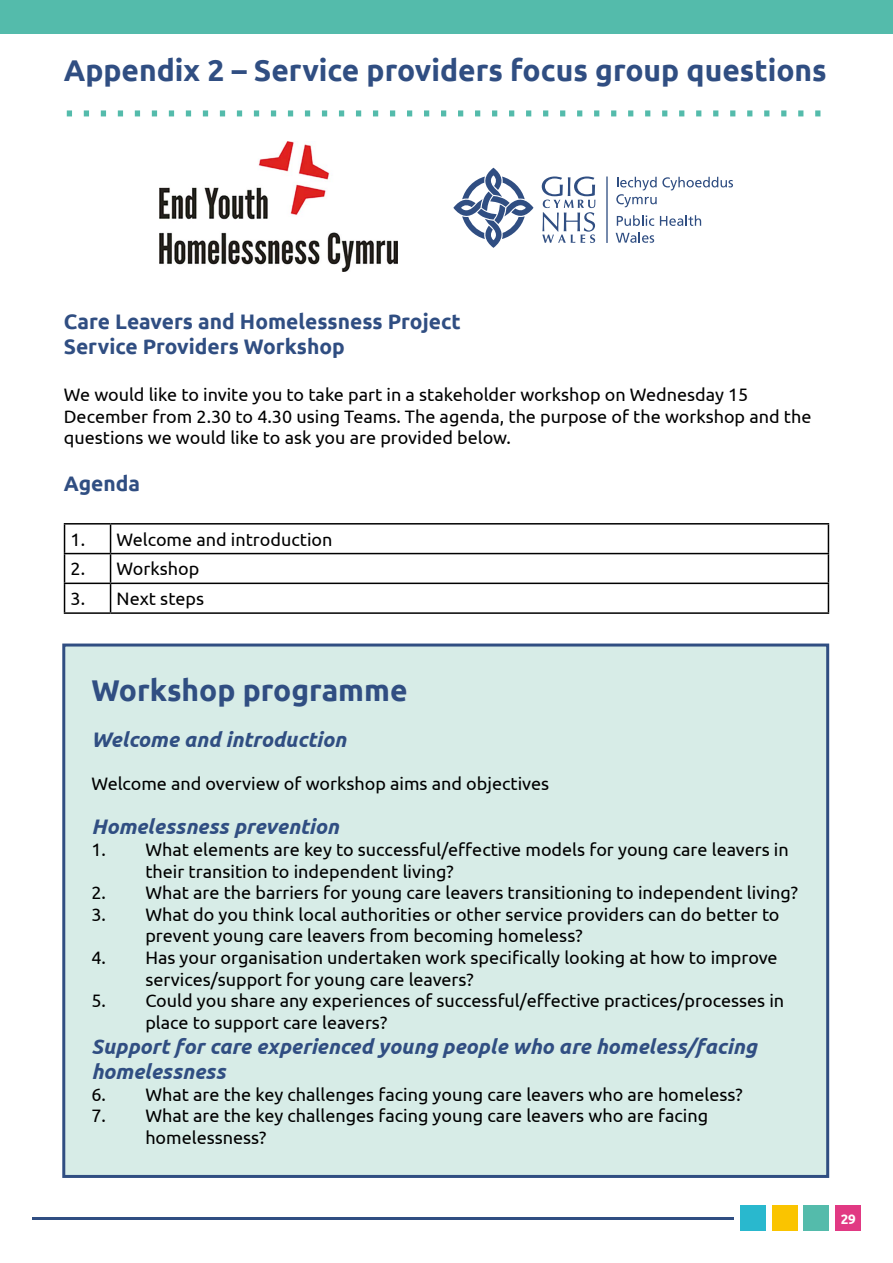
<style>
.page{position:relative;width:893px;height:1263px;background:#fff}
.page>*{position:absolute;margin:0;border:0;box-sizing:border-box;transform-origin:0 0}
.t1{font:700 30px "Ubuntu";color:#304e82}
.t2{font:italic 700 21px/25.2px "Ubuntu";color:#304e82}
.t3{font:700 21px/25.2px "Ubuntu";color:#304e82}
.t4{font:18px/21.6px "Ubuntu";color:#000}
.t5{font:700 13.5px "Ubuntu";color:#fff}
</style>
<div class="page">
<div style="left:804px;top:1205px;width:25px;height:26px;background:#54bbab"></div>
<div style="left:836px;top:1205px;width:25px;height:26px;background:#e13983"></div>
<div style="left:772px;top:1205px;width:25px;height:26px;background:#fac400"></div>
<div style="left:740px;top:1205px;width:25px;height:26px;background:#29b8ce"></div>
<hr style="left:32px;top:1217px;width:701px;height:2px;background:#304e82">
<div style="left:0;top:0;width:893px;height:34px;background:#54bbab"></div>
<svg style="left:67px;top:110px;width:754px;height:6px"></svg>
<img style="left:160px;top:142px;width:237px;height:129px">
<svg style="left:616px;top:177px;width:117px;height:30px"></svg>
<svg style="left:617px;top:215px;width:37px;height:11px"></svg>
<svg style="left:660px;top:215px;width:41px;height:11px"></svg>
<svg style="left:616px;top:232px;width:38px;height:11px"></svg>
<hr style="left:606px;top:176px;width:2px;height:67px;background:#304e82">
<svg style="left:453px;top:168px;width:80px;height:80px"></svg>
<svg style="left:542px;top:176px;width:53px;height:67px"></svg>
<hr style="left:64px;top:523px;width:47px;height:1px;background:#000">
<hr style="left:111px;top:523px;width:718px;height:1px;background:#000">
<hr style="left:64px;top:553px;width:47px;height:1px;background:#000">
<hr style="left:111px;top:553px;width:718px;height:1px;background:#000">
<hr style="left:64px;top:583px;width:47px;height:1px;background:#000">
<svg style="left:64px;top:524px;width:1px;height:88px"></svg>
<hr style="left:111px;top:583px;width:718px;height:1px;background:#000">
<svg style="left:110px;top:524px;width:1px;height:88px"></svg>
<svg style="left:828px;top:524px;width:1px;height:88px"></svg>
<hr style="left:64px;top:612px;width:47px;height:2px;background:#000">
<hr style="left:111px;top:612px;width:718px;height:2px;background:#000">
<div style="left:62px;top:643px;width:767px;height:535px;background:#d7ece7;border:3px solid #304e82"></div>
<h1 class="t1" style="left:64px;top:52px;width:765px">Appendix 2 – Service providers focus group questions</h1>
<p class="t3" style="left:64px;top:309px;width:399px">Care Leavers and Homelessness Project<br>Service Providers Workshop</p>
<p class="t4" style="left:64px;top:383px;width:749px">We would like to invite you to take part in a stakeholder workshop on Wednesday 15<br>December from 2.30 to 4.30 using Teams. The agenda, the purpose of the workshop and the questions we would like to ask you are provided below.</p>
<p class="t3" style="left:64px;top:471px;width:78px">Agenda</p>
<p class="t4" style="left:71px;top:528px;width:264px">1. Welcome and introduction</p>
<p class="t4" style="left:71px;top:558px;width:130px">2. Workshop</p>
<p class="t4" style="left:71px;top:587px;width:135px">3. Next steps</p>
<h1 class="t1" style="left:91px;top:672px;width:318px">Workshop programme</h1>
<p class="t2" style="left:91px;top:727px;width:256px">Welcome and introduction</p>
<p class="t4" style="left:91px;top:772px;width:459px">Welcome and overview of workshop aims and objectives</p>
<p class="t2" style="left:91px;top:814px;width:249px">Homelessness prevention</p>
<p class="t4" style="left:145px;top:838px;width:645px;text-indent:-54px">1. What elements are key to successful/effective models for young care leavers in their transition to independent living?</p>
<p class="t4" style="left:91px;top:881px;width:708px">2. What are the barriers for young care leavers transitioning to independent living?</p>
<p class="t4" style="left:145px;top:903px;width:636px;text-indent:-54px">3. What do you think local authorities or other service providers can do better to prevent young care leavers from becoming homeless?</p>
<p class="t4" style="left:145px;top:946px;width:634px;text-indent:-54px">4. Has your organisation undertaken work specifically looking at how to improve services/support for young care leavers?</p>
<p class="t4" style="left:145px;top:989px;width:640px;text-indent:-54px">5. Could you share any experiences of successful/effective practices/processes in place to support care leavers?</p>
<p class="t2" style="left:91px;top:1033px;width:667px">Support for care experienced young people who are homeless/facing homelessness</p>
<p class="t4" style="left:91px;top:1083px;width:653px">6. What are the key challenges facing young care leavers who are homeless?</p>
<p class="t4" style="left:145px;top:1104px;width:564px;text-indent:-54px">7. What are the key challenges facing young care leavers who are facing homelessness?</p>
<p class="t5" style="left:841px;top:1210px;width:17px">29</p>
</div>
